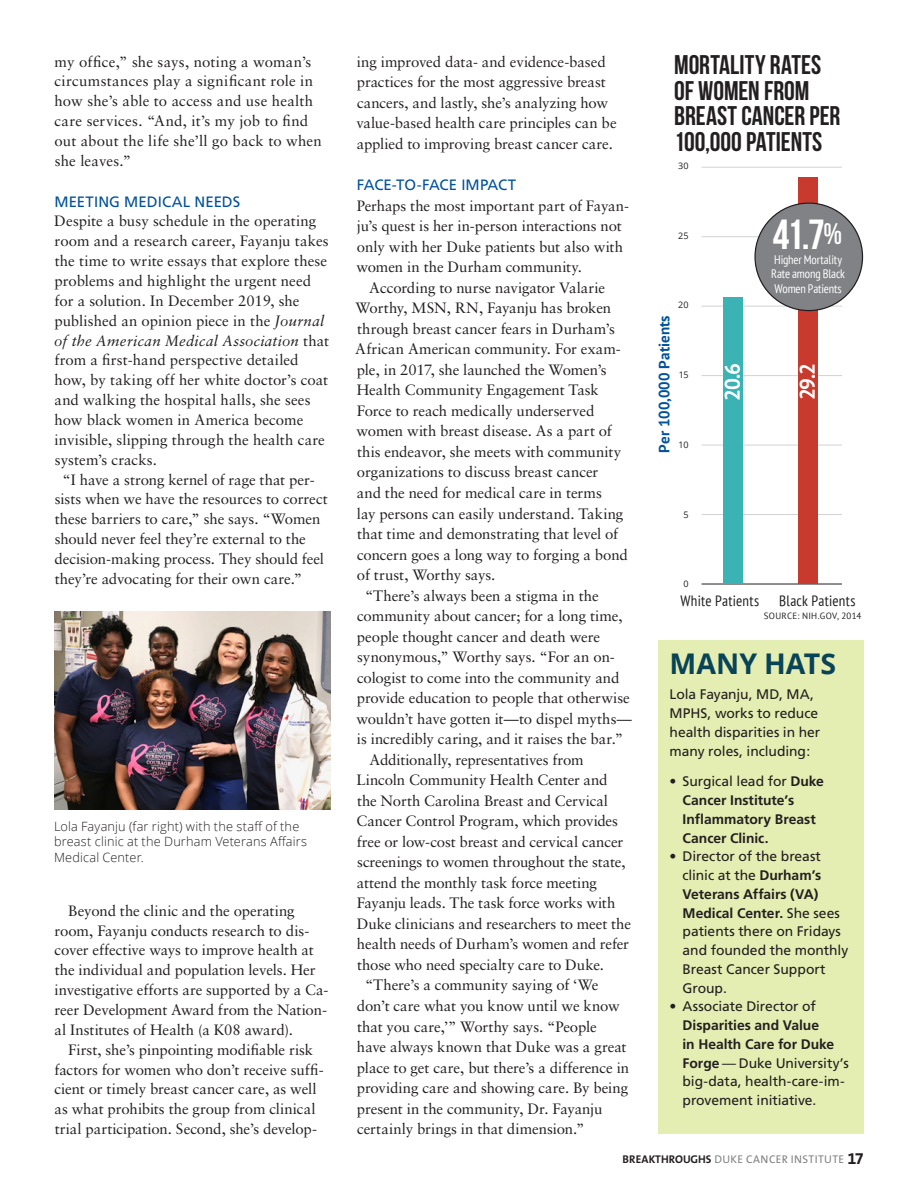
<style>
.page{position:relative;width:918px;height:1188px;background:#fff}
.page>*{position:absolute;margin:0;border:0;box-sizing:border-box;transform-origin:0 0}
.t1{font:42px "Bebas Neue";color:#fff}
.StepForward_Headline{font:700 28.5px "Open Sans";color:#094358}
.t2{font:27px/25.5px "Bebas Neue";color:#231f20}
.t3{font:700 21px "PT Sans";color:#fff}
.t4{font:15px/20.5px "Sabon LT Std";letter-spacing:-.005em;color:#231f20}
.t5{font:condensed 15px "PT Sans";letter-spacing:.015em;color:#231f20}
.TEXT_SUBHED{font:15px "Frutiger";letter-spacing:.005em;color:#01529a}
.TEXT_Subhed{font:15px "Frutiger";letter-spacing:-.015em;color:#01529a}
.t6{font:700 15px "PT Sans";letter-spacing:.005em;color:#01529a}
.t7{font:13.8px/18.8px "Frutiger";letter-spacing:-.005em;color:#231f20}
.t8{font:700 13.8px/18.8px "Frutiger";color:#231f20}
.photo_caption{font:300 12.75px/15.8px "Open Sans";letter-spacing:.015em;color:#231f20}
.t9{font:condensed 12.3px/14.9px "PT Sans";letter-spacing:-.015em;color:#fff}
.t10{font:11.25px "The Sans B W5 Plain";letter-spacing:.035em;color:#808285}
.t11{font:9px "PT Sans";letter-spacing:.03em;color:#231f20}
.t12{font:9px "Open Sans";letter-spacing:-.005em;color:#231f20}
.s1{font-style:italic}
.s2{font-size:29.7px}
.s3{font-weight:400}
.s4{font-weight:700}
.s5{font-family:"The Sans B W7";font-weight:700;color:#231f20}
.s6{font-family:"The Sans B W7";font-weight:700;font-size:16.5px;color:#231f20}
</style>
<div class="page">
<div style="left:659px;top:640px;width:205px;height:494px;background:#e4eeb2"></div>
<hr style="left:702px;top:584px;width:140px;height:1px;background:#231f20">
<hr style="left:702px;top:167px;width:140px;height:1px;background:#d1d2d4">
<hr style="left:702px;top:236px;width:140px;height:1px;background:#d1d2d4">
<hr style="left:702px;top:306px;width:140px;height:1px;background:#d1d2d4">
<hr style="left:702px;top:375px;width:140px;height:1px;background:#d1d2d4">
<hr style="left:702px;top:445px;width:140px;height:1px;background:#d1d2d4">
<hr style="left:702px;top:514px;width:140px;height:1px;background:#d1d2d4">
<div style="left:724px;top:298px;width:19px;height:286px;background:#3bb3b4"></div>
<div style="left:798px;top:178px;width:20px;height:406px;background:#c83a2e"></div>
<div style="left:755px;top:203px;width:108px;height:108px;background:#808285;border-radius:50%"></div>
<img style="left:54px;top:611px;width:276px;height:199px">
<p class="t4" style="left:55px;top:51px;width:269px;line-height:19.8px">my office,” she says, noting a woman’s circumstances play a significant role in how she’s able to access and use health care services. “And, it’s my job to find out about the life she’ll go back to when she leaves.”</p>
<p class="TEXT_SUBHED" style="left:54px;top:193px;width:187px">MEETING MEDICAL NEEDS</p>
<p class="t4" style="left:54px;top:211px;width:277px;line-height:19.8px">Despite a busy schedule in the operating room and a research career, Fayanju takes the time to write essays that explore these problems and highlight the urgent need for a solution. In December 2019, she published an opinion piece in the <span class="s1">Journal of the American Medical Association</span> that from a first-hand perspective detailed how, by taking off her white doctor’s coat and walking the hospital halls, she sees how black women in America become invisible, slipping through the health care system’s cracks.</p>
<p class="t4" style="left:55px;top:469px;width:275px;line-height:19.8px;text-indent:8px">“I have a strong kernel of rage that per&shy;sists when we have the resources to correct these barriers to care,” she says. “Women should never feel they’re external to the decision-making process. They should feel they’re advocating for their own care.”</p>
<p class="photo_caption" style="left:54px;top:818px;width:255px">Lola Fayanju (far right) with the staff of the breast clinic at the Durham Veterans Affairs<br>Medical Center.</p>
<p class="t4" style="left:54px;top:900px;width:275px;line-height:19.8px;text-indent:14px">Beyond the clinic and the operating room, Fayanju conducts research to dis&shy;cover effective ways to improve health at the individual and population levels. Her investigative efforts are supported by a Ca&shy;reer Development Award from the Nation&shy;al Institutes of Health (a K08 award).</p>
<p class="t4" style="left:54px;top:1039px;width:271px;line-height:19.8px;text-align:center">First, she’s pinpointing modifiable risk factors for women who don’t receive suffi&shy;cient or timely breast cancer care, as well as what prohibits the group from clinical trial participation. Second, she’s develop-</p>
<p class="t4" style="left:356px;top:51px;width:262px">ing improved data- and evidence-based practices for the most aggressive breast cancers, and lastly, she’s analyzing how value-based health care principles can be applied to improving breast cancer care.</p>
<p class="TEXT_Subhed" style="left:357px;top:176px;width:161px">FACE-TO-FACE IMPACT</p>
<p class="t4" style="left:357px;top:195px;width:274px">Perhaps the most important part of Fayan&shy;ju’s quest is her in-person interactions not only with her Duke patients but also with women in the Durham community.</p>
<p class="t4" style="left:355px;top:277px;width:274px;text-indent:14px">According to nurse navigator Valarie Worthy, MSN, RN, Fayanju has broken through breast cancer fears in Durham’s African American community. For exam&shy;ple, in 2017, she launched the Women’s Health Community Engagement Task Force to reach medically underserved women with breast disease. As a part of this endeavor, she meets with community organizations to discuss breast cancer<br>and the need for medical care in terms<br>lay persons can easily understand. Taking that time and demonstrating that level of concern goes a long way to forging a bond of trust, Worthy says.</p>
<p class="t4" style="left:357px;top:585px;width:277px;text-indent:9px">“There’s always been a stigma in the community about cancer; for a long time, people thought cancer and death were synonymous,” Worthy says. “For an on&shy;cologist to come into the community and provide education to people that otherwise wouldn’t have gotten it—to dispel myths— is incredibly caring, and it raises the bar.”</p>
<p class="t4" style="left:357px;top:749px;width:276px;text-indent:13px">Additionally, representatives from Lincoln Community Health Center and the North Carolina Breast and Cervical Cancer Control Program, which provides free or low-cost breast and cervical cancer screenings to women throughout the state, attend the monthly task force meeting Fayanju leads. The task force works with Duke clinicians and researchers to meet the health needs of Durham’s women and refer those who need specialty care to Duke.</p>
<p class="t4" style="left:357px;top:975px;width:274px;text-indent:8px">“There’s a community saying of ‘We don’t care what you know until we know that you care,’” Worthy says. “People have always known that Duke was a great place to get care, but there’s a difference in providing care and showing care. By being present in the community, Dr. Fayanju certainly brings in that dimension.”</p>
<p class="t2" style="left:674px;top:52px;width:168px">MORTALITY RATES<br>OF WOMEN FROM<br>BREAST CANCER PER<br>100,000 PATIENTS</p>
<p class="t12" style="left:678px;top:160px;width:12px">30</p>
<p class="t12" style="left:678px;top:229px;width:12px">25</p>
<p class="t12" style="left:678px;top:299px;width:12px">20</p>
<p class="t6" style="left:654px;top:453px;width:139px;rotate:-90deg">Per 100,000 Patients</p>
<p class="t12" style="left:679px;top:369px;width:11px">15</p>
<p class="t12" style="left:679px;top:439px;width:11px">10</p>
<p class="t12" style="left:683px;top:508px;width:7px">5</p>
<p class="t12" style="left:683px;top:578px;width:7px">0</p>
<p class="t1" style="left:773px;top:211px;width:71px">41.7<span class="s2">%</span></p>
<p class="t9" style="left:774px;top:252px;width:69px">Higher Mortality</p>
<p class="t9" style="left:771px;top:266px;width:75px">Rate among Black<br>Women Patients</p>
<p class="t3" style="left:719px;top:401px;width:40px;rotate:-90deg">20.6</p>
<p class="t3" style="left:794px;top:400px;width:39px;rotate:-90deg">29.2</p>
<p class="t5" style="left:681px;top:592px;width:80px">White Patients</p>
<p class="t5" style="left:779px;top:592px;width:78px">Black Patients</p>
<p class="t11" style="left:764px;top:610px;width:99px">SOURCE: NIH.GOV, 2014</p>
<p class="StepForward_Headline" style="left:670px;top:644px;width:168px">MANY HATS</p>
<p class="t7" style="left:670px;top:685px;width:152px">Lola Fayanju, MD, MA,<br>MPHS, works to reduce health disparities in her many roles, including:</p>
<p class="t8" style="left:683px;top:772px;width:143px;text-indent:-13px"><span class="s3">• Surgical lead for</span> Duke<br>Cancer Institute’s<br>Inflammatory Breast<br>Cancer Clinic.</p>
<p class="t7" style="left:683px;top:847px;width:167px;text-indent:-13px">• Director of the breast clinic at the <span class="s4">Durham’s<br>Veterans Affairs (VA)<br>Medical Center.</span> She sees patients there on Fridays and founded the monthly<br>Breast Cancer Support<br>Group.</p>
<p class="t7" style="left:683px;top:997px;width:168px;text-indent:-13px">• Associate Director of<br><span class="s4">Disparities and Value<br>in Health Care for Duke<br>Forge</span> — Duke University’s big-data, health-care-im&shy;provement initiative.</p>
<p class="t10" style="left:623px;top:1152px;width:243px"><span class="s5">BREAKTHROUGHS</span> DUKE CANCER INSTITUTE <span class="s6">17</span></p>
</div>
